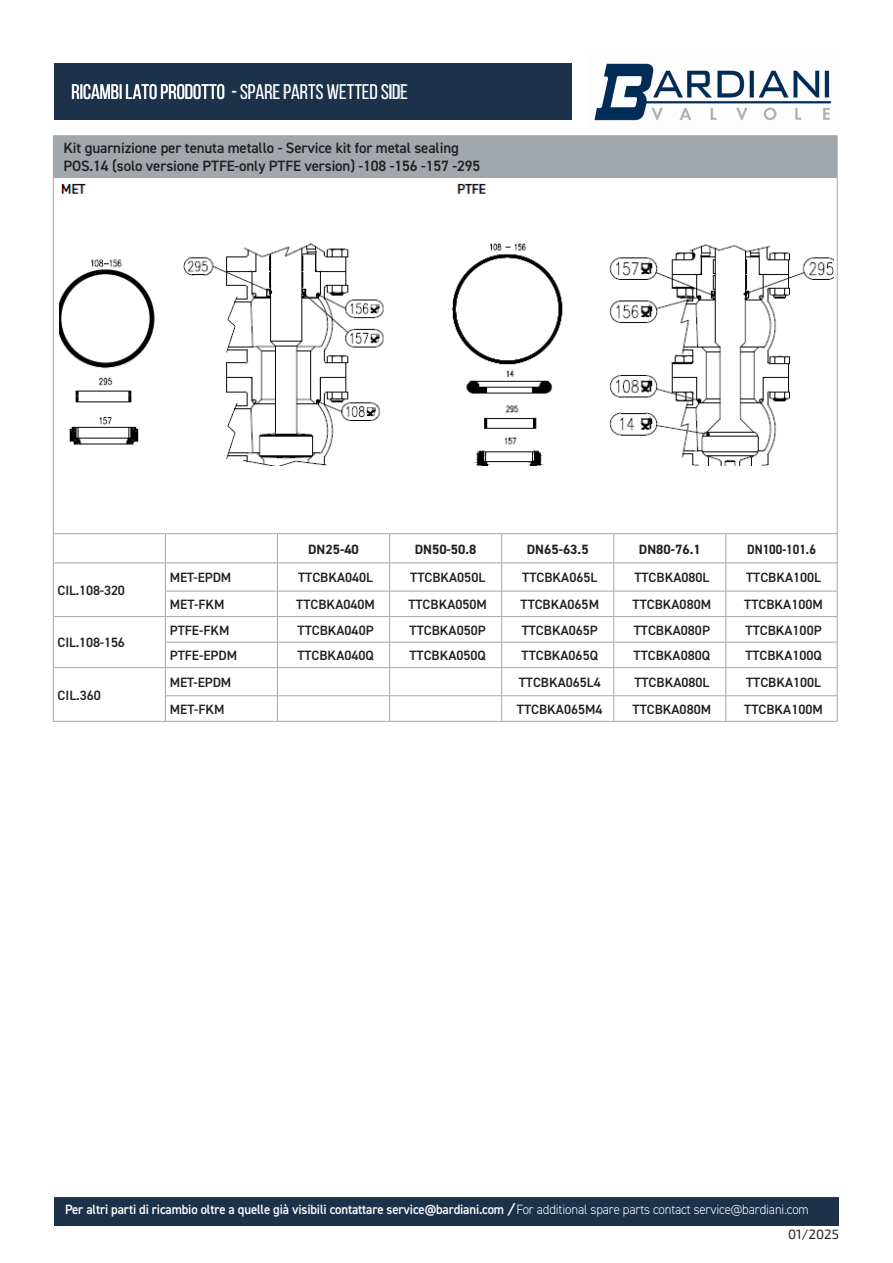
<style>
.page{position:relative;width:893px;height:1263px;background:#fff}
.page>*{position:absolute;margin:0;border:0;box-sizing:border-box;transform-origin:0 0}
.t1{font:21px "Bebas Neue";color:#fff}
.t2{font:600 15px "DIN2014";letter-spacing:-.01em;color:#231f20}
.t3{font:600 13.5px "DIN2014";color:#231f20}
.t4{font:600 13.5px "DIN2014";letter-spacing:-.01em;color:#fff;scale:.95 1}
.t5{font:700 13.5px "DIN2014";color:#231f20}
.t6{font:700 13.5px "DIN2014";color:#231f20;scale:.9 1}
.t7{font:13.5px "Exo Soft";color:#231f20}
.s1{font-weight:300}
.s2{font-weight:700;font-style:italic}
</style>
<div class="page">
<img style="left:594px;top:63px;width:238px;height:58px">
<div style="left:54px;top:1197px;width:785px;height:29px;background:#1c324b;border:2px solid #1c324b"></div>
<div style="left:53px;top:136px;width:784px;height:41px;background:#a1a7ac"></div>
<hr style="left:277px;top:591px;width:113px;height:1px;background:#a1a7ac">
<hr style="left:390px;top:591px;width:112px;height:1px;background:#a1a7ac">
<hr style="left:502px;top:591px;width:112px;height:1px;background:#a1a7ac">
<hr style="left:614px;top:591px;width:112px;height:1px;background:#a1a7ac">
<hr style="left:726px;top:591px;width:111px;height:1px;background:#a1a7ac">
<hr style="left:277px;top:616px;width:113px;height:1px;background:#a1a7ac">
<hr style="left:390px;top:616px;width:112px;height:1px;background:#a1a7ac">
<hr style="left:502px;top:616px;width:112px;height:1px;background:#a1a7ac">
<hr style="left:614px;top:616px;width:112px;height:1px;background:#a1a7ac">
<hr style="left:726px;top:616px;width:111px;height:1px;background:#a1a7ac">
<hr style="left:277px;top:642px;width:113px;height:1px;background:#a1a7ac">
<hr style="left:390px;top:642px;width:112px;height:1px;background:#a1a7ac">
<hr style="left:502px;top:642px;width:112px;height:1px;background:#a1a7ac">
<hr style="left:614px;top:642px;width:112px;height:1px;background:#a1a7ac">
<hr style="left:726px;top:642px;width:111px;height:1px;background:#a1a7ac">
<hr style="left:277px;top:667px;width:113px;height:1px;background:#a1a7ac">
<hr style="left:390px;top:667px;width:112px;height:1px;background:#a1a7ac">
<hr style="left:502px;top:667px;width:112px;height:1px;background:#a1a7ac">
<hr style="left:614px;top:667px;width:112px;height:1px;background:#a1a7ac">
<hr style="left:726px;top:667px;width:111px;height:1px;background:#a1a7ac">
<hr style="left:277px;top:695px;width:113px;height:1px;background:#a1a7ac">
<hr style="left:390px;top:695px;width:112px;height:1px;background:#a1a7ac">
<hr style="left:502px;top:695px;width:112px;height:1px;background:#a1a7ac">
<hr style="left:614px;top:695px;width:112px;height:1px;background:#a1a7ac">
<hr style="left:726px;top:695px;width:111px;height:1px;background:#a1a7ac">
<hr style="left:277px;top:721px;width:113px;height:1px;background:#a1a7ac">
<hr style="left:390px;top:721px;width:112px;height:1px;background:#a1a7ac">
<hr style="left:502px;top:721px;width:112px;height:1px;background:#a1a7ac">
<hr style="left:614px;top:721px;width:112px;height:1px;background:#a1a7ac">
<hr style="left:726px;top:721px;width:111px;height:1px;background:#a1a7ac">
<hr style="left:165px;top:591px;width:112px;height:1px;background:#a1a7ac">
<hr style="left:53px;top:616px;width:112px;height:1px;background:#a1a7ac">
<hr style="left:165px;top:616px;width:112px;height:1px;background:#a1a7ac">
<hr style="left:165px;top:642px;width:112px;height:1px;background:#a1a7ac">
<hr style="left:53px;top:667px;width:112px;height:1px;background:#a1a7ac">
<hr style="left:165px;top:695px;width:112px;height:1px;background:#a1a7ac">
<hr style="left:53px;top:721px;width:112px;height:1px;background:#a1a7ac">
<hr style="left:165px;top:721px;width:112px;height:1px;background:#a1a7ac">
<hr style="left:53px;top:135px;width:112px;height:1px;background:#a1a7ac">
<hr style="left:165px;top:135px;width:112px;height:1px;background:#a1a7ac">
<hr style="left:277px;top:135px;width:113px;height:1px;background:#a1a7ac">
<hr style="left:390px;top:135px;width:112px;height:1px;background:#a1a7ac">
<hr style="left:502px;top:135px;width:112px;height:1px;background:#a1a7ac">
<hr style="left:614px;top:135px;width:112px;height:1px;background:#a1a7ac">
<hr style="left:726px;top:135px;width:111px;height:1px;background:#a1a7ac">
<hr style="left:837px;top:136px;width:1px;height:41px;background:#a1a7ac">
<hr style="left:53px;top:177px;width:112px;height:1px;background:#a1a7ac">
<hr style="left:53px;top:178px;width:1px;height:355px;background:#a1a7ac">
<hr style="left:165px;top:177px;width:112px;height:1px;background:#a1a7ac">
<hr style="left:277px;top:177px;width:113px;height:1px;background:#a1a7ac">
<hr style="left:390px;top:177px;width:112px;height:1px;background:#a1a7ac">
<hr style="left:502px;top:177px;width:112px;height:1px;background:#a1a7ac">
<hr style="left:614px;top:177px;width:112px;height:1px;background:#a1a7ac">
<hr style="left:726px;top:177px;width:111px;height:1px;background:#a1a7ac">
<hr style="left:837px;top:178px;width:1px;height:355px;background:#a1a7ac">
<hr style="left:53px;top:533px;width:112px;height:1px;background:#a1a7ac">
<svg style="left:53px;top:534px;width:1px;height:187px"></svg>
<hr style="left:165px;top:533px;width:112px;height:1px;background:#a1a7ac">
<svg style="left:165px;top:534px;width:1px;height:187px"></svg>
<hr style="left:277px;top:533px;width:113px;height:1px;background:#a1a7ac">
<svg style="left:277px;top:534px;width:1px;height:187px"></svg>
<hr style="left:390px;top:533px;width:112px;height:1px;background:#a1a7ac">
<svg style="left:389px;top:534px;width:1px;height:187px"></svg>
<hr style="left:502px;top:533px;width:112px;height:1px;background:#a1a7ac">
<svg style="left:501px;top:534px;width:1px;height:187px"></svg>
<hr style="left:614px;top:533px;width:112px;height:1px;background:#a1a7ac">
<svg style="left:613px;top:534px;width:1px;height:187px"></svg>
<hr style="left:726px;top:533px;width:111px;height:1px;background:#a1a7ac">
<svg style="left:726px;top:534px;width:1px;height:187px"></svg>
<svg style="left:837px;top:534px;width:1px;height:187px"></svg>
<hr style="left:53px;top:563px;width:112px;height:1px;background:#a1a7ac">
<hr style="left:165px;top:563px;width:112px;height:1px;background:#a1a7ac">
<hr style="left:277px;top:563px;width:113px;height:1px;background:#a1a7ac">
<hr style="left:390px;top:563px;width:112px;height:1px;background:#a1a7ac">
<hr style="left:502px;top:563px;width:112px;height:1px;background:#a1a7ac">
<hr style="left:614px;top:563px;width:112px;height:1px;background:#a1a7ac">
<hr style="left:726px;top:563px;width:111px;height:1px;background:#a1a7ac">
<hr style="left:165px;top:667px;width:112px;height:1px;background:#a1a7ac">
<img style="left:59px;top:183px;width:774px;height:283px">
<div style="left:55px;top:64px;width:517px;height:56px;background:#1c324b"></div>
<p class="t1" style="left:71px;top:81px;width:336px">RICAMBI LATO PRODOTTO -<span class="s1">SPARE PARTS WETTED SIDE</span></p>
<p class="t2" style="left:63px;top:138px;width:397px">Kit guarnizione per tenuta metallo - Service kit for metal sealing</p>
<p class="t2" style="left:63px;top:156px;width:418px">POS.14 (solo versione PTFE-only PTFE version) -108 -156 -157 -295</p>
<p class="t3" style="left:58px;top:581px;width:69px">CIL.108-320</p>
<p class="t3" style="left:58px;top:634px;width:69px">CIL.108-156</p>
<p class="t3" style="left:58px;top:686px;width:45px">CIL.360</p>
<p class="t5" style="left:308px;top:540px;width:52px">DN25-40</p>
<p class="t5" style="left:415px;top:540px;width:63px">DN50-50.8</p>
<p class="t5" style="left:527px;top:540px;width:63px">DN65-63.5</p>
<p class="t5" style="left:639px;top:540px;width:63px">DN80-76.1</p>
<p class="t6" style="left:747px;top:540px;width:78px">DN100-101.6</p>
<p class="t3" style="left:170px;top:569px;width:63px">MET-EPDM</p>
<p class="t3" style="left:298px;top:569px;width:76px">TTCBKA040L</p>
<p class="t3" style="left:410px;top:569px;width:76px">TTCBKA050L</p>
<p class="t3" style="left:522px;top:569px;width:76px">TTCBKA065L</p>
<p class="t3" style="left:634px;top:569px;width:76px">TTCBKA080L</p>
<p class="t3" style="left:746px;top:569px;width:76px">TTCBKA100L</p>
<p class="t3" style="left:170px;top:595px;width:56px">MET-FKM</p>
<p class="t3" style="left:296px;top:595px;width:80px">TTCBKA040M</p>
<p class="t3" style="left:408px;top:595px;width:80px">TTCBKA050M</p>
<p class="t3" style="left:520px;top:595px;width:80px">TTCBKA065M</p>
<p class="t3" style="left:633px;top:595px;width:80px">TTCBKA080M</p>
<p class="t3" style="left:744px;top:595px;width:80px">TTCBKA100M</p>
<p class="t3" style="left:170px;top:621px;width:61px">PTFE-FKM</p>
<p class="t3" style="left:298px;top:621px;width:78px">TTCBKA040P</p>
<p class="t3" style="left:410px;top:621px;width:78px">TTCBKA050P</p>
<p class="t3" style="left:522px;top:621px;width:78px">TTCBKA065P</p>
<p class="t3" style="left:634px;top:621px;width:78px">TTCBKA080P</p>
<p class="t3" style="left:745px;top:621px;width:78px">TTCBKA100P</p>
<p class="t3" style="left:170px;top:646px;width:69px">PTFE-EPDM</p>
<p class="t3" style="left:297px;top:646px;width:78px">TTCBKA040Q</p>
<p class="t3" style="left:409px;top:646px;width:78px">TTCBKA050Q</p>
<p class="t3" style="left:521px;top:646px;width:78px">TTCBKA065Q</p>
<p class="t3" style="left:634px;top:646px;width:78px">TTCBKA080Q</p>
<p class="t3" style="left:745px;top:646px;width:78px">TTCBKA100Q</p>
<p class="t3" style="left:170px;top:673px;width:63px">MET-EPDM</p>
<p class="t3" style="left:519px;top:673px;width:84px">TTCBKA065L4</p>
<p class="t3" style="left:634px;top:673px;width:76px">TTCBKA080L</p>
<p class="t3" style="left:746px;top:673px;width:76px">TTCBKA100L</p>
<p class="t3" style="left:170px;top:700px;width:56px">MET-FKM</p>
<p class="t3" style="left:517px;top:700px;width:87px">TTCBKA065M4</p>
<p class="t3" style="left:633px;top:700px;width:80px">TTCBKA080M</p>
<p class="t3" style="left:744px;top:700px;width:80px">TTCBKA100M</p>
<p class="t4" style="left:65px;top:1200px;width:784px">Per altri parti di ricambio oltre a quelle già visibili contattare service@bardiani.com <span class="s2">/</span> <span class="s1">For additional spare parts contact service@bardiani.com</span></p>
<p class="t7" style="left:788px;top:1226px;width:52px">01/2025</p>
</div>
